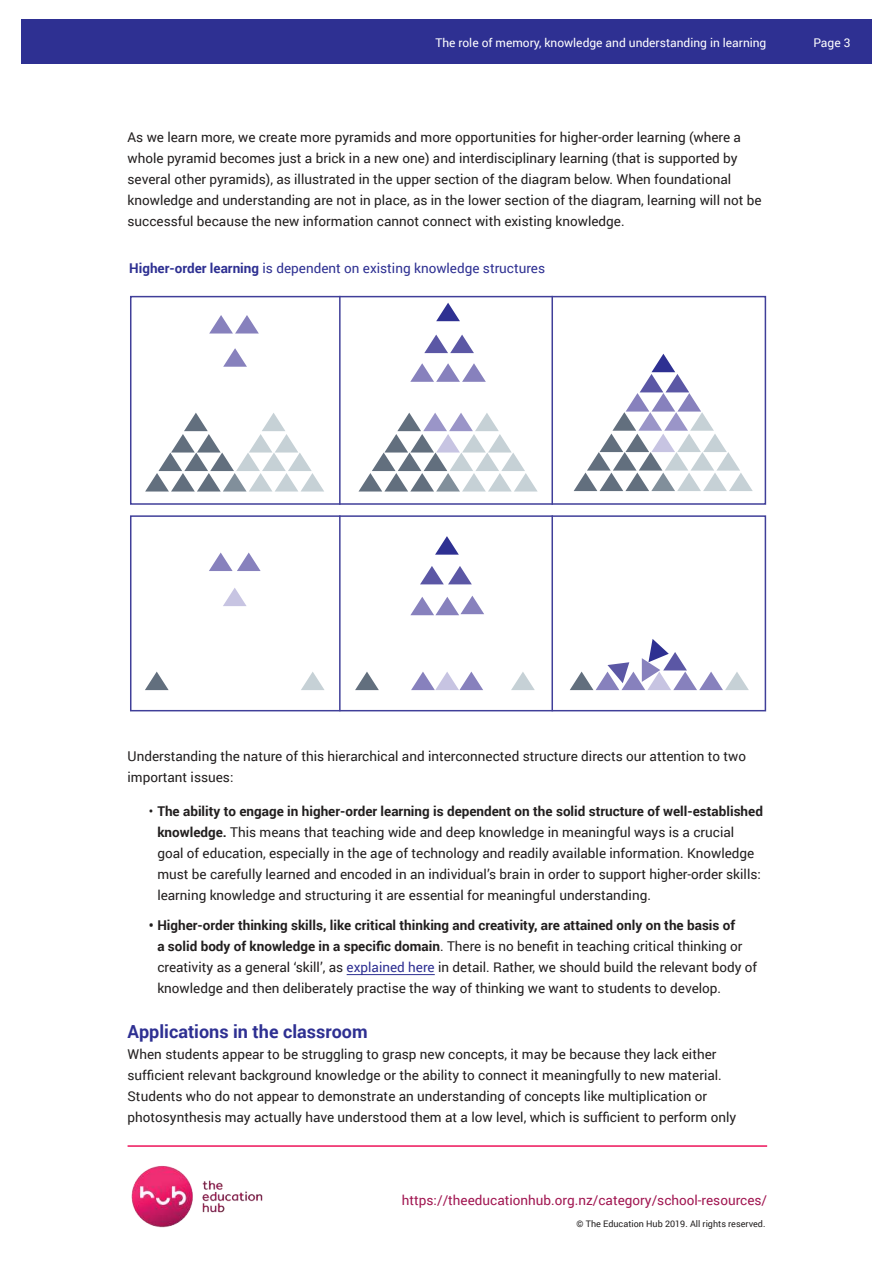
<style>
.page{position:relative;width:893px;height:1263px;background:#fff}
.page>*{position:absolute;margin:0;border:0;box-sizing:border-box;transform-origin:0 0}
.t1{font:700 18px "Roboto";color:#2e3092}
.t2{font:13.5px/21px "Roboto";color:#221f1f}
.t3{font:13.5px "Roboto";color:#2e3092}
.t4{font:13.5px "Roboto";color:#a11651}
.t5{font:12px "Roboto";color:#fff}
.t6{font:9px "Roboto";color:#221f1f}
.s1{font-weight:700}
.s2{color:#2e3092}
</style>
<div class="page">
<img style="left:131px;top:1165px;width:132px;height:63px">
<hr style="left:128px;top:1145px;width:639px;height:2px;background:#ed135a">
<div style="left:21px;top:19px;width:851px;height:45px;background:#2e3092"></div>
<hr style="left:347px;top:974px;width:88px;height:1px;background:#2e3092">
<div style="left:130px;top:296px;width:636px;height:209px;border:2px solid #403f99"></div>
<div style="left:130px;top:515px;width:636px;height:196px;border:2px solid #403f99"></div>
<svg style="left:420px;top:566px;width:52px;height:18px"></svg>
<svg style="left:435px;top:536px;width:24px;height:19px"></svg>
<svg style="left:410px;top:596px;width:74px;height:19px"></svg>
<svg style="left:411px;top:672px;width:72px;height:18px"></svg>
<svg style="left:355px;top:672px;width:24px;height:18px"></svg>
<svg style="left:511px;top:672px;width:24px;height:18px"></svg>
<svg style="left:145px;top:672px;width:24px;height:18px"></svg>
<svg style="left:301px;top:672px;width:24px;height:18px"></svg>
<svg style="left:209px;top:552px;width:52px;height:19px"></svg>
<svg style="left:223px;top:588px;width:24px;height:18px"></svg>
<svg style="left:570px;top:639px;width:179px;height:51px"></svg>
<svg style="left:574px;top:354px;width:179px;height:137px"></svg>
<svg style="left:410px;top:363px;width:76px;height:19px"></svg>
<svg style="left:436px;top:303px;width:24px;height:18px"></svg>
<svg style="left:424px;top:335px;width:50px;height:18px"></svg>
<svg style="left:359px;top:413px;width:178px;height:78px"></svg>
<svg style="left:145px;top:413px;width:179px;height:78px"></svg>
<svg style="left:209px;top:315px;width:50px;height:18px"></svg>
<svg style="left:223px;top:348px;width:24px;height:19px"></svg>
<hr style="left:339px;top:515px;width:2px;height:196px;background:#403f99">
<hr style="left:551px;top:515px;width:2px;height:196px;background:#403f99">
<hr style="left:339px;top:296px;width:2px;height:209px;background:#403f99">
<hr style="left:551px;top:296px;width:2px;height:209px;background:#403f99">
<p class="t5" style="left:435px;top:37px;width:333px">The role of memory, knowledge and understanding in learning</p>
<p class="t5" style="left:813px;top:37px;width:39px">Page 3</p>
<p class="t2" style="left:128px;top:127px;width:636px">As we learn more, we create more pyramids and more opportunities for higher-order learning (where a whole pyramid becomes just a brick in a new one) and interdisciplinary learning (that is supported by several other pyramids), as illustrated in the upper section of the diagram below. When foundational knowledge and understanding are not in place, as in the lower section of the diagram, learning will not be successful because the new information cannot connect with existing knowledge.</p>
<p class="t3" style="left:129px;top:262px;width:417px"><span class="s1">Higher-order learning</span> is dependent on existing knowledge structures</p>
<p class="t2" style="left:128px;top:747px;width:620px">Understanding the nature of this hierarchical and interconnected structure directs our attention to two important issues:</p>
<p class="t2" style="left:157px;top:802px;width:607px;text-indent:-9px">• <span class="s1">The ability to engage in higher-order learning is dependent on the solid structure of well-established knowledge.</span> This means that teaching wide and deep knowledge in meaningful ways is a crucial goal of education, especially in the age of technology and readily available information. Knowledge must be carefully learned and encoded in an individual’s brain in order to support higher-order skills: learning knowledge and structuring it are essential for meaningful understanding.</p>
<p class="t2" style="left:157px;top:914px;width:601px;text-indent:-9px"><span class="s1">• Higher-order thinking skills, like critical thinking and creativity, are attained only on the basis of<br>a solid body of knowledge in a specific domain</span>. There is no benefit in teaching critical thinking or creativity as a general ‘skill’, as <span class="s2">explained here</span> in detail. Rather, we should build the relevant body of knowledge and then deliberately practise the way of thinking we want to students to develop.</p>
<h1 class="t1" style="left:128px;top:1024px;width:242px">Applications in the classroom</h1>
<p class="t2" style="left:128px;top:1044px;width:610px">When students appear to be struggling to grasp new concepts, it may be because they lack either sufficient relevant background knowledge or the ability to connect it meaningfully to new material.<br>Students who do not appear to demonstrate an understanding of concepts like multiplication or photosynthesis may actually have understood them at a low level, which is sufficient to perform only</p>
<p class="t4" style="left:402px;top:1194px;width:367px">https://theeducationhub.org.nz/category/school-resources/</p>
<p class="t6" style="left:577px;top:1220px;width:190px">© The Education Hub 2019. All rights reserved.</p>
</div>
